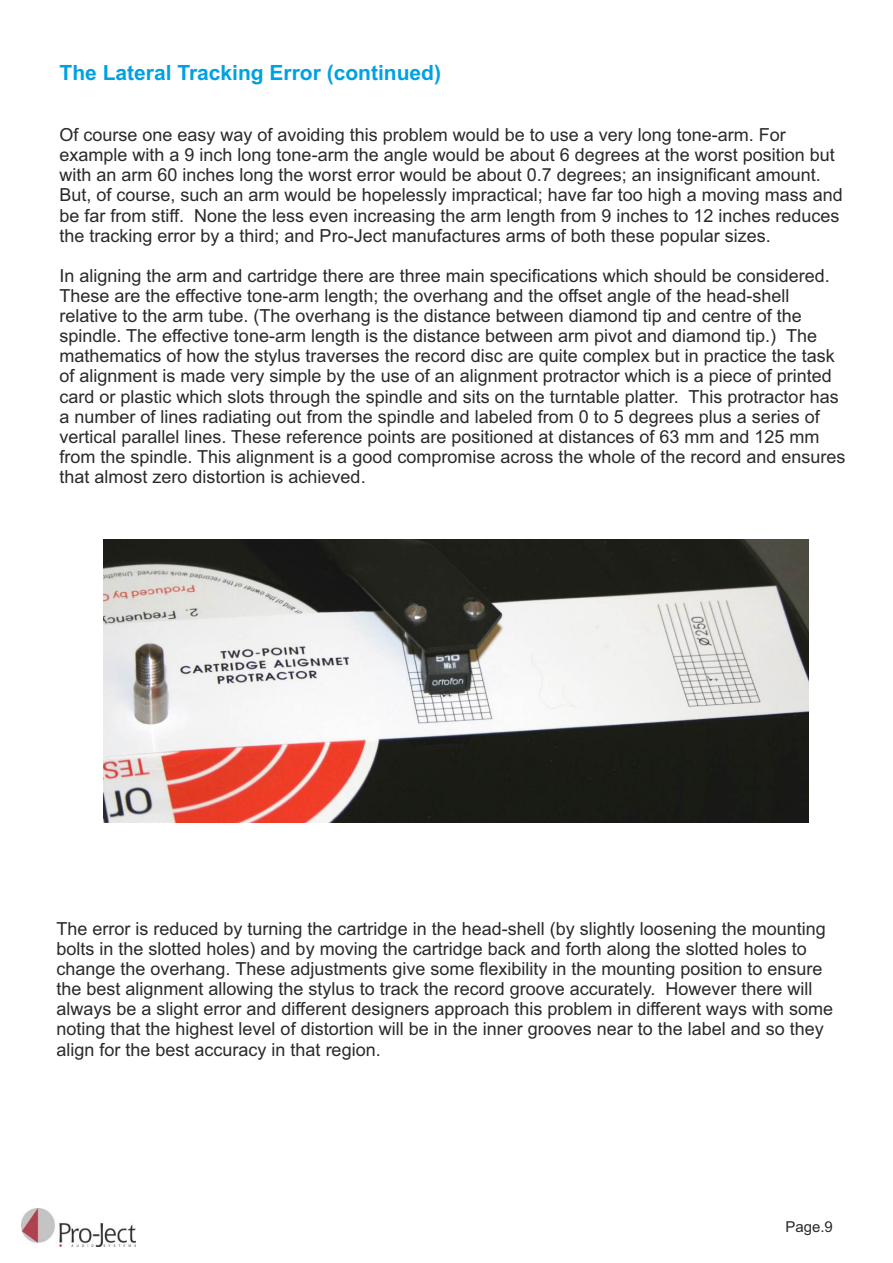
<style>
.page{position:relative;width:893px;height:1263px;background:#fff}
.page>*{position:absolute;margin:0;border:0;box-sizing:border-box;transform-origin:0 0}
.t1{font:700 21px "Arial";color:#00a1e3}
.t2{font:18px/20.1px "Arial";color:#2b2929}
.t3{font:15px "Arial";color:#2b2929}
</style>
<div class="page">
<img style="left:21px;top:1209px;width:115px;height:38px">
<img style="left:103px;top:539px;width:705px;height:284px">
<p class="t1" style="left:60px;top:65px;width:383px">The Lateral Tracking Error (continued)</p>
<p class="t2" style="left:60px;top:126px;width:785px">Of course one easy way of avoiding this problem would be to use a very long tone-arm. For example with a 9 inch long tone-arm the angle would be about 6 degrees at the worst position but with an arm 60 inches long the worst error would be about 0.7 degrees; an insignificant amount.<br>But, of course, such an arm would be hopelessly impractical; have far too high a moving mass and be far from stiff. None the less even increasing the arm length from 9 inches to 12 inches reduces the tracking error by a third; and Pro-Ject manufactures arms of both these popular sizes.</p>
<p class="t2" style="left:60px;top:267px;width:788px">In aligning the arm and cartridge there are three main specifications which should be considered.<br>These are the effective tone-arm length; the overhang and the offset angle of the head-shell relative to the arm tube. (The overhang is the distance between diamond tip and centre of the spindle. The effective tone-arm length is the distance between arm pivot and diamond tip.) The mathematics of how the stylus traverses the record disc are quite complex but in practice the task of alignment is made very simple by the use of an alignment protractor which is a piece of printed card or plastic which slots through the spindle and sits on the turntable platter. This protractor has a number of lines radiating out from the spindle and labeled from 0 to 5 degrees plus a series of vertical parallel lines. These reference points are positioned at distances of 63 mm and 125 mm from the spindle. This alignment is a good compromise across the whole of the record and ensures that almost zero distortion is achieved.</p>
<p class="t2" style="left:56px;top:920px;width:778px">The error is reduced by turning the cartridge in the head-shell (by slightly loosening the mounting bolts in the slotted holes) and by moving the cartridge back and forth along the slotted holes to change the overhang. These adjustments give some flexibility in the mounting position to ensure the best alignment allowing the stylus to track the record groove accurately. However there will always be a slight error and different designers approach this problem in different ways with some noting that the highest level of distortion will be in the inner grooves near to the label and so they align for the best accuracy in that region.</p>
<p class="t3" style="left:785px;top:1221px;width:49px">Page.9</p>
</div>
